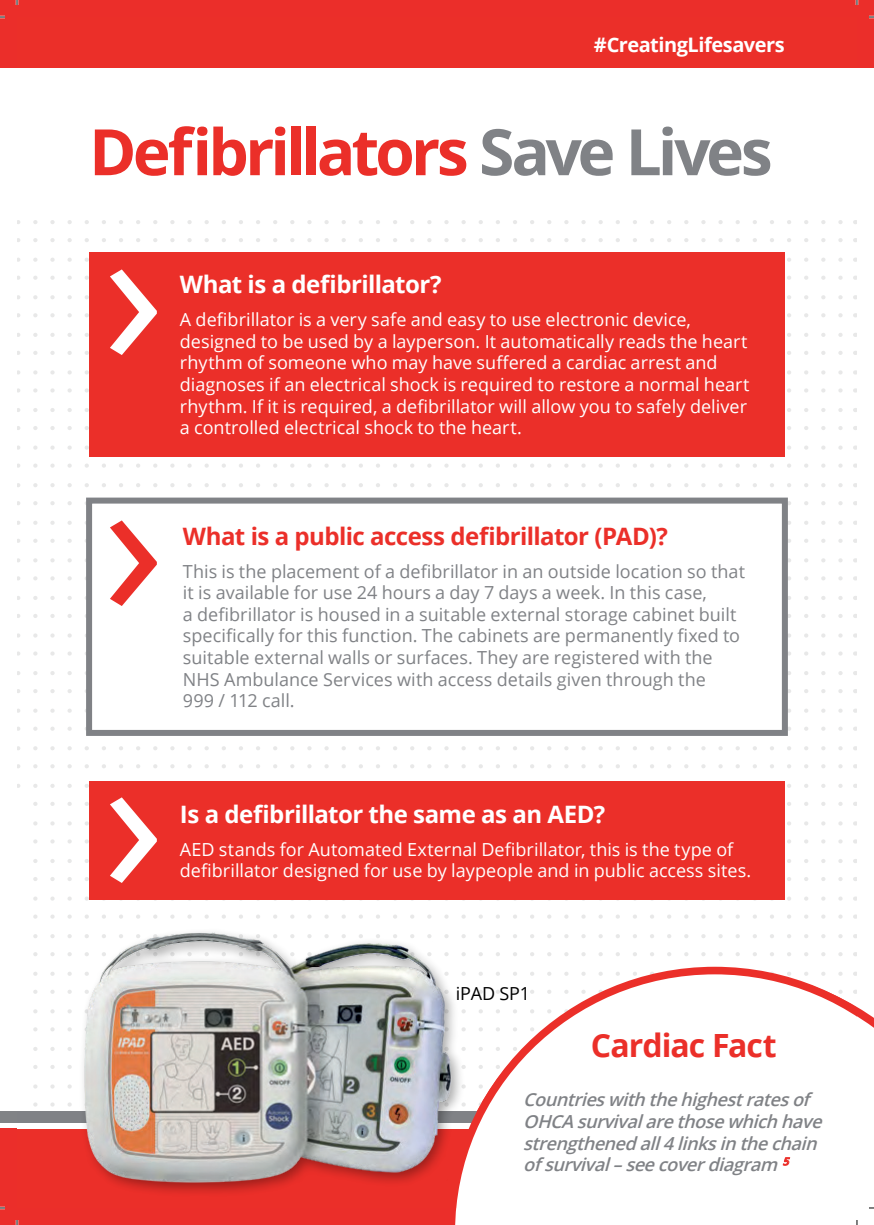
<style>
.page{position:relative;width:874px;height:1225px;background:#fff}
.page>*{position:absolute;margin:0;border:0;box-sizing:border-box;transform-origin:0 0}
.t1{font:700 64px "Open Sans";letter-spacing:-.06em;color:#eb2f29}
.t2{font:700 32px "Open Sans";letter-spacing:-.03em;color:#eb2f29}
.t3{font:700 24px "Open Sans";letter-spacing:-.025em;color:#fff}
.t4{font:700 24px "Open Sans";letter-spacing:-.025em;color:#eb2f29}
.t5{font:700 20px "Open Sans";letter-spacing:-.025em;color:#fff}
.t6{font:18px/21.6px "Open Sans";color:#fff}
.t7{font:18px/21.6px "Open Sans";color:#808286}
.t8{font:italic 600 18px/21.6px "Open Sans";color:#808286}
.t9{font:18px "Open Sans";letter-spacing:-.01em;color:#000}
.s1{color:#808286}
</style>
<div class="page">
<div style="left:0;top:0;width:873px;height:67px;background:#eb2e2a"></div>
<div style="left:0;top:1128px;width:873px;height:97px;background:#eb2e2a"></div>
<div style="left:455px;top:972px;width:418px;height:253px;background:#fff"></div>
<svg style="left:17px;top:220px;width:826px;height:4px"></svg>
<svg style="left:17px;top:238px;width:826px;height:4px"></svg>
<svg style="left:17px;top:257px;width:826px;height:5px"></svg>
<svg style="left:17px;top:370px;width:826px;height:4px"></svg>
<svg style="left:18px;top:388px;width:825px;height:4px"></svg>
<svg style="left:18px;top:408px;width:825px;height:4px"></svg>
<svg style="left:18px;top:426px;width:825px;height:4px"></svg>
<svg style="left:18px;top:445px;width:825px;height:5px"></svg>
<svg style="left:18px;top:463px;width:825px;height:5px"></svg>
<svg style="left:18px;top:483px;width:825px;height:4px"></svg>
<svg style="left:18px;top:501px;width:825px;height:4px"></svg>
<svg style="left:18px;top:614px;width:825px;height:4px"></svg>
<svg style="left:18px;top:633px;width:825px;height:4px"></svg>
<svg style="left:18px;top:651px;width:825px;height:4px"></svg>
<svg style="left:18px;top:671px;width:825px;height:4px"></svg>
<svg style="left:18px;top:689px;width:825px;height:4px"></svg>
<svg style="left:18px;top:708px;width:825px;height:5px"></svg>
<svg style="left:18px;top:726px;width:825px;height:5px"></svg>
<svg style="left:18px;top:746px;width:825px;height:4px"></svg>
<svg style="left:18px;top:764px;width:825px;height:4px"></svg>
<svg style="left:18px;top:783px;width:825px;height:5px"></svg>
<svg style="left:33px;top:896px;width:810px;height:4px"></svg>
<svg style="left:33px;top:914px;width:810px;height:4px"></svg>
<svg style="left:33px;top:934px;width:810px;height:4px"></svg>
<svg style="left:33px;top:952px;width:810px;height:4px"></svg>
<svg style="left:33px;top:972px;width:22px;height:4px"></svg>
<svg style="left:33px;top:990px;width:22px;height:4px"></svg>
<svg style="left:33px;top:1009px;width:22px;height:4px"></svg>
<svg style="left:33px;top:1027px;width:22px;height:4px"></svg>
<svg style="left:33px;top:1047px;width:22px;height:4px"></svg>
<svg style="left:33px;top:1065px;width:22px;height:4px"></svg>
<svg style="left:33px;top:1084px;width:22px;height:4px"></svg>
<svg style="left:33px;top:1102px;width:22px;height:4px"></svg>
<img style="left:17px;top:383px;width:1px;height:734px">
<div style="left:17px;top:1111px;width:839px;height:12px;background:#808286"></div>
<div style="left:89px;top:500px;width:695px;height:233px;background:#fff"></div>
<div style="left:86px;top:497px;width:701px;height:239px;border:6px solid #808286"></div>
<div style="left:89px;top:252px;width:695px;height:205px;background:#eb2f29"></div>
<svg style="left:17px;top:269px;width:826px;height:86px"></svg>
<svg style="left:17px;top:520px;width:826px;height:86px"></svg>
<div style="left:89px;top:782px;width:695px;height:118px;background:#eb2f29"></div>
<svg style="left:33px;top:797px;width:810px;height:86px"></svg>
<svg style="left:471px;top:966px;width:385px;height:241px"></svg>
<div style="left:471px;top:1157px;width:375px;height:8px;background:#fff"></div>
<img style="left:65px;top:932px;width:406px;height:275px">
<div style="left:5px;top:795px;width:17px;height:313px;background:#fff"></div>
<svg style="left:0;top:1206px;width:5px;height:3px"></svg>
<svg style="left:868px;top:1206px;width:5px;height:3px"></svg>
<p class="t5" style="left:593px;top:31px;width:192px">#CreatingLifesavers</p>
<h1 class="t1" style="left:89px;top:107px;width:684px">Defibrillators <span class="s1">Save Lives</span></h1>
<h3 class="t3" style="left:180px;top:267px;width:263px">What is a defibrillator?</h3>
<p class="t6" style="left:180px;top:308px;width:571px">A defibrillator is a very safe and easy to use electronic device, designed to be used by a layperson. It automatically reads the heart rhythm of someone who may have suffered a cardiac arrest and diagnoses if an electrical shock is required to restore a normal heart rhythm. If it is required, a defibrillator will allow you to safely deliver a controlled electrical shock to the heart.</p>
<h3 class="t4" style="left:183px;top:519px;width:486px">What is a public access defibrillator (PAD)?</h3>
<p class="t7" style="left:183px;top:560px;width:563px">This is the placement of a defibrillator in an outside location so that it is available for use 24 hours a day 7 days a week. In this case,<br>a defibrillator is housed in a suitable external storage cabinet built specifically for this function. The cabinets are permanently fixed to suitable external walls or surfaces. They are registered with the NHS Ambulance Services with access details given through the<br>999 / 112 call.</p>
<h3 class="t3" style="left:180px;top:797px;width:426px">Is a defibrillator the same as an AED?</h3>
<p class="t6" style="left:180px;top:838px;width:572px">AED stands for Automated External Defibrillator, this is the type of defibrillator designed for use by laypeople and in public access sites.</p>
<p class="t9" style="left:455px;top:981px;width:76px">iPAD SP1</p>
<h2 class="t2" style="left:590px;top:1022px;width:187px">Cardiac Fact</h2>
<p class="t8" style="left:523px;top:1088px;width:306px">Countrieswiththehighestratesof OHCAsurvivalarethosewhichhave strengthenedall4linksinthechain ofsurvival–seecoverdiagram <sup>5</sup></p>
</div>
